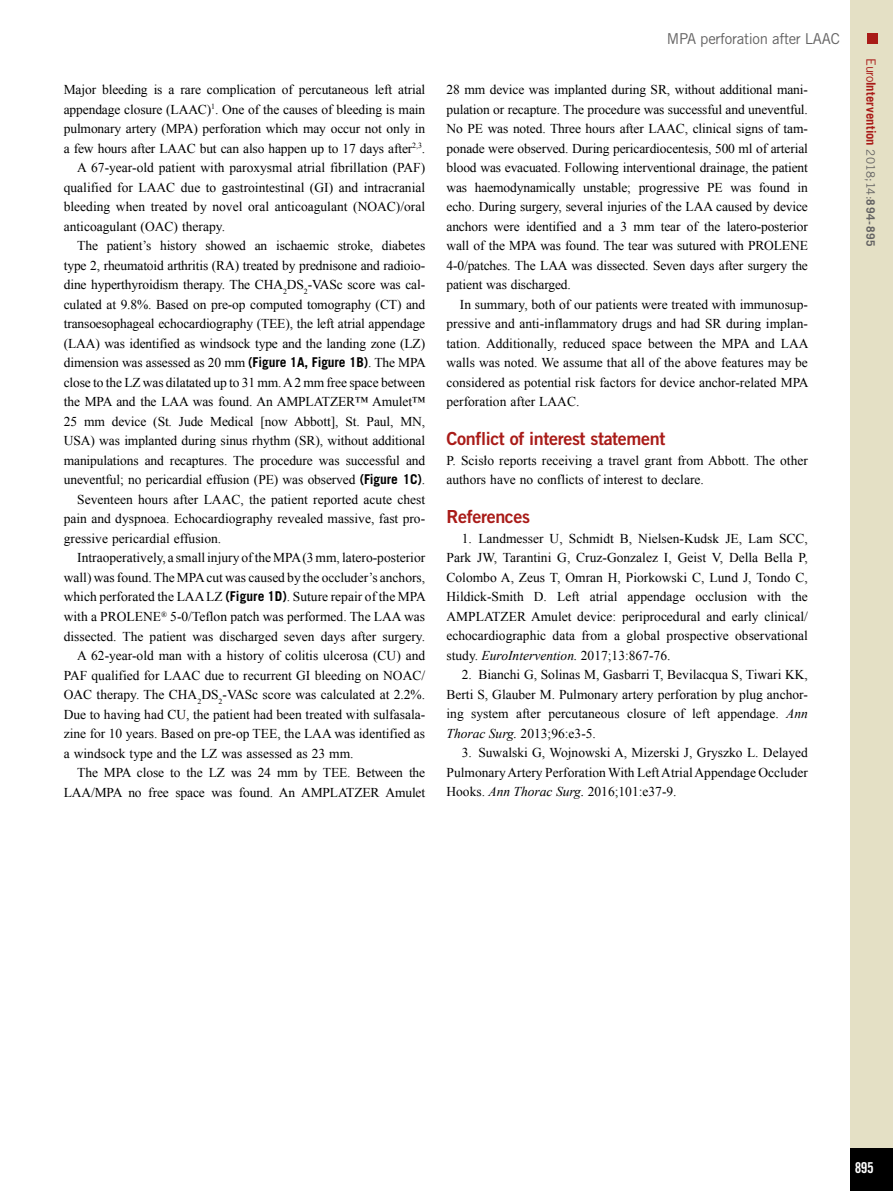
<style>
.page{position:relative;width:893px;height:1191px;background:#fff}
.page>*{position:absolute;margin:0;border:0;box-sizing:border-box;transform-origin:0 0}
.t1{font:18px "Trade Gothic LT Std Bd 2";letter-spacing:-.02em;color:#a91b18}
.t2{font:15px "Trade Gothic LT Std";letter-spacing:-.02em;color:#646363}
.t3{font:15px "Trade Gothic LT Std Bd Cn 20";color:#fff}
.t4{font:13.5px/19.5px "Times New Roman";color:#000;text-align:justify}
.t5{font:700 12.75px "Trade Gothic LT Std";letter-spacing:.005em;color:#a91b18}
.s1{font-family:"Trade Gothic LT Std";font-weight:700}
.s2{font-style:italic}
.s3{font-weight:400}
.s4{font-weight:400;font-size:11.7px;color:#646363}
.s5{font-size:11.7px;color:#646363}
</style>
<div class="page">
<div style="left:850px;top:0;width:43px;height:1191px;background:#e4e0c5"></div>
<div style="left:850px;top:1148px;width:43px;height:43px;background:#000"></div>
<div style="left:867px;top:34px;width:11px;height:10px;background:#a91b18"></div>
<p class="t4" style="left:64px;top:80px;width:363px">Major bleeding is a rare complication of percutaneous left atrial</p>
<p class="t4" style="left:64px;top:99px;width:363px">appendage closure (LAAC)<sup>1</sup>. One of the causes of bleeding is main</p>
<p class="t4" style="left:64px;top:119px;width:363px">pulmonary artery (MPA) perforation which may occur not only in</p>
<p class="t4" style="left:64px;top:138px;width:363px">a few hours after LAAC but can also happen up to 17 days after<sup>2,3</sup>.</p>
<p class="t4" style="left:77px;top:158px;width:349px">A 67-year-old patient with paroxysmal atrial fibrillation (PAF)</p>
<p class="t4" style="left:64px;top:177px;width:363px">qualified for LAAC due to gastrointestinal (GI) and intracranial</p>
<p class="t4" style="left:64px;top:197px;width:363px">bleeding when treated by novel oral anticoagulant (NOAC)/oral</p>
<p class="t4" style="left:64px;top:216px;width:163px">anticoagulant (OAC) therapy.</p>
<p class="t4" style="left:77px;top:236px;width:349px">The patient’s history showed an ischaemic stroke, diabetes</p>
<p class="t4" style="left:64px;top:255px;width:363px">type 2, rheumatoid arthritis (RA) treated by prednisone and radioio-</p>
<p class="t4" style="left:64px;top:275px;width:363px">dine hyperthyroidism therapy. The CHA<sub>2</sub>DS<sub>2</sub>-VASc score was cal-</p>
<p class="t4" style="left:64px;top:294px;width:363px">culated at 9.8%. Based on pre-op computed tomography (CT) and</p>
<p class="t4" style="left:64px;top:314px;width:363px">transoesophageal echocardiography (TEE), the left atrial appendage</p>
<p class="t4" style="left:64px;top:333px;width:363px">(LAA) was identified as windsock type and the landing zone (LZ)</p>
<p class="t4" style="left:64px;top:353px;width:364px">dimension was assessed as 20 mm <span class="s1">(Figure 1A, Figure 1B)</span>. The MPA</p>
<p class="t4" style="left:64px;top:372px;width:363px">close to the LZ was dilatated up to 31 mm. A 2 mm free space between</p>
<p class="t4" style="left:64px;top:392px;width:363px">the MPA and the LAA was found. An AMPLATZER™ Amulet™</p>
<p class="t4" style="left:64px;top:411px;width:363px">25 mm device (St. Jude Medical [now Abbott], St. Paul, MN,</p>
<p class="t4" style="left:64px;top:431px;width:363px">USA) was implanted during sinus rhythm (SR), without additional</p>
<p class="t4" style="left:64px;top:450px;width:363px">manipulations and recaptures. The procedure was successful and</p>
<p class="t4" style="left:64px;top:470px;width:363px">uneventful; no pericardial effusion (PE) was observed <span class="s1">(Figure 1C)</span>.</p>
<p class="t4" style="left:77px;top:489px;width:349px">Seventeen hours after LAAC, the patient reported acute chest</p>
<p class="t4" style="left:64px;top:509px;width:363px">pain and dyspnoea. Echocardiography revealed massive, fast pro-</p>
<p class="t4" style="left:64px;top:528px;width:159px">gressive pericardial effusion.</p>
<p class="t4" style="left:77px;top:548px;width:349px">Intraoperatively, a small injury of the MPA (3 mm, latero-posterior</p>
<p class="t4" style="left:64px;top:567px;width:363px">wall) was found. The MPA cut was caused by the occluder’s anchors,</p>
<p class="t4" style="left:64px;top:587px;width:364px">which perforated the LAA LZ <span class="s1">(Figure 1D)</span>. Suture repair of the MPA</p>
<p class="t4" style="left:64px;top:606px;width:363px">with a PROLENE<sup>®</sup> 5-0/Teflon patch was performed. The LAA was</p>
<p class="t4" style="left:64px;top:626px;width:363px">dissected. The patient was discharged seven days after surgery.</p>
<p class="t4" style="left:77px;top:645px;width:349px">A 62-year-old man with a history of colitis ulcerosa (CU) and</p>
<p class="t4" style="left:64px;top:665px;width:363px">PAF qualified for LAAC due to recurrent GI bleeding on NOAC/</p>
<p class="t4" style="left:64px;top:684px;width:363px">OAC therapy. The CHA<sub>2</sub>DS<sub>2</sub>-VASc score was calculated at 2.2%.</p>
<p class="t4" style="left:64px;top:704px;width:363px">Due to having had CU, the patient had been treated with sulfasala-</p>
<p class="t4" style="left:64px;top:723px;width:363px">zine for 10 years. Based on pre-op TEE, the LAA was identified as</p>
<p class="t4" style="left:64px;top:743px;width:291px">a windsock type and the LZ was assessed as 23 mm.</p>
<p class="t4" style="left:77px;top:762px;width:349px">The MPA close to the LZ was 24 mm by TEE. Between the</p>
<p class="t4" style="left:64px;top:782px;width:363px">LAA/MPA no free space was found. An AMPLATZER Amulet</p>
<p class="t2" style="left:667px;top:30px;width:174px">MPA perforation after LAAC</p>
<p class="t4" style="left:446px;top:80px;width:363px">28 mm device was implanted during SR, without additional mani&shy;pulation or recapture. The procedure was successful and uneventful.<br>No PE was noted. Three hours after LAAC, clinical signs of tam&shy;ponade were observed. During pericardiocentesis, 500 ml of arterial blood was evacuated. Following interventional drainage, the patient was haemodynamically unstable; progressive PE was found in echo. During surgery, several injuries of the LAA caused by device anchors were identified and a 3 mm tear of the latero-posterior wall of the MPA was found. The tear was sutured with PROLENE 4-0/patches. The LAA was dissected. Seven days after surgery the patient was discharged.</p>
<p class="t4" style="left:446px;top:294px;width:364px;text-indent:14px">In summary, both of our patients were treated with immunosup&shy;pressive and anti-inflammatory drugs and had SR during implan&shy;tation. Additionally, reduced space between the MPA and LAA walls was noted. We assume that all of the above features may be considered as potential risk factors for device anchor-related MPA perforation after LAAC.</p>
<h1 class="t1" style="left:446px;top:428px;width:220px">Conflict of interest statement</h1>
<p class="t4" style="left:446px;top:450px;width:363px">P. Scisło reports receiving a travel grant from Abbott. The other authors have no conflicts of interest to declare.</p>
<h1 class="t1" style="left:446px;top:506px;width:85px">References</h1>
<p class="t4" style="left:446px;top:528px;width:363px;text-indent:15px">1. Landmesser U, Schmidt B, Nielsen-Kudsk JE, Lam SCC, Park JW, Tarantini G, Cruz-Gonzalez I, Geist V, Della Bella P, Colombo A, Zeus T, Omran H, Piorkowski C, Lund J, Tondo C, Hildick-Smith D. Left atrial appendage occlusion with the AMPLATZER Amulet device: periprocedural and early clinical/ echocardiographic data from a global prospective observational study. <span class="s2">EuroIntervention.</span> 2017;13:867-76.</p>
<p class="t4" style="left:446px;top:665px;width:363px;text-indent:15px">2. Bianchi G, Solinas M, Gasbarri T, Bevilacqua S, Tiwari KK, Berti S, Glauber M. Pulmonary artery perforation by plug anchor&shy;ing system after percutaneous closure of left appendage. <span class="s2">Ann Thorac Surg.</span> 2013;96:e3-5.</p>
<p class="t4" style="left:446px;top:743px;width:363px;text-indent:15px">3. Suwalski G, Wojnowski A, Mizerski J, Gryszko L. Delayed Pulmonary Artery Perforation With Left Atrial Appendage Occluder Hooks. <span class="s2">Ann Thorac Surg.</span> 2016;101:e37-9.</p>
<p class="t5" style="left:879px;top:58px;width:189px;rotate:90deg"><span class="s3">Euro</span>Intervention <span class="s4">2018;14:</span><span class="s5">894-895</span></p>
<p class="t3" style="left:855px;top:1158px;width:21px">895</p>
</div>
